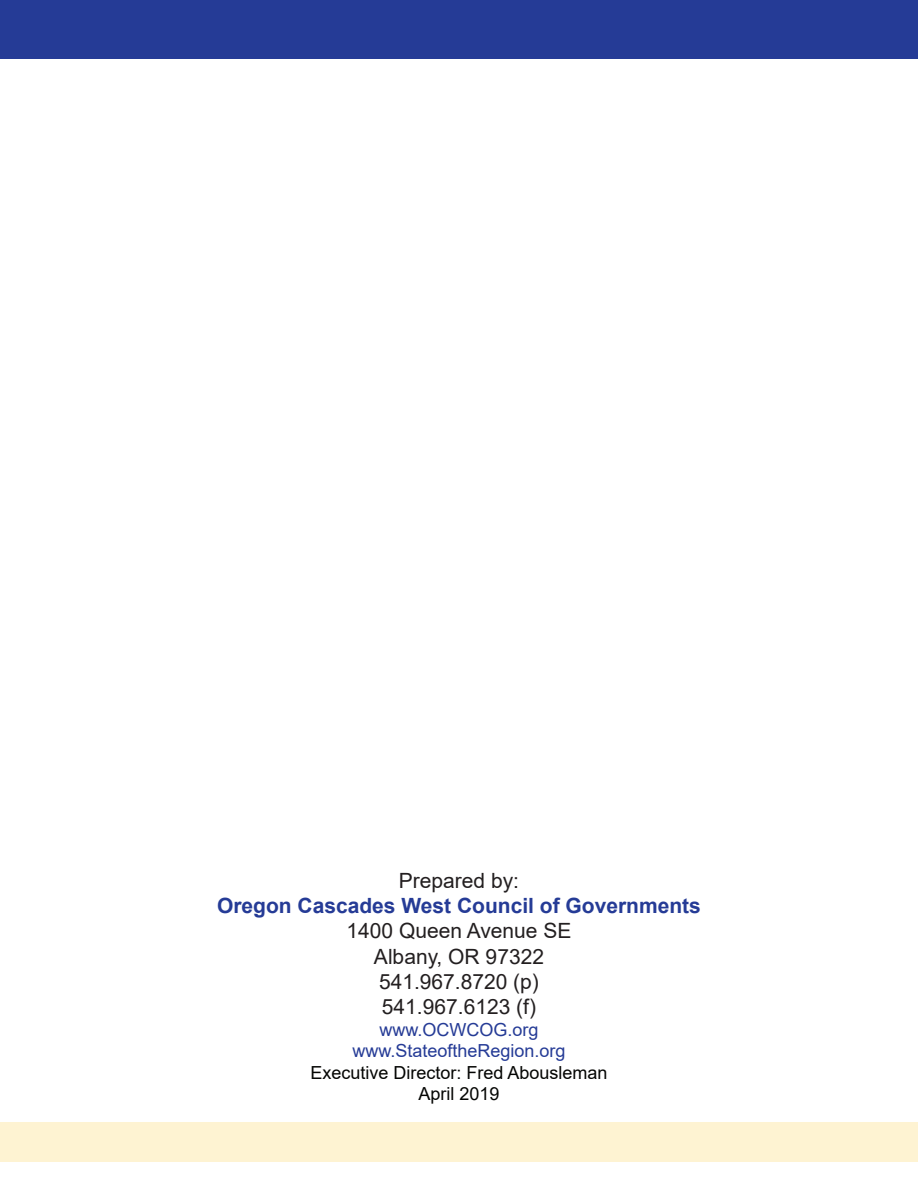
<style>
.page{position:relative;width:918px;height:1188px;background:#fff}
.page>*{position:absolute;margin:0;border:0;box-sizing:border-box;transform-origin:0 0}
.t1{font:21px/25.2px "Arial";color:#231f20;text-align:center}
.t2{font:700 21px "Arial";color:#253b96}
.t3{font:18px/21.6px "Arial";color:#040503;text-align:center}
.t4{font:18px/21.6px "Arial";color:#253b96;text-align:center}
</style>
<div class="page">
<div style="left:0;top:1122px;width:918px;height:40px;background:#fef3d2"></div>
<div style="left:0;top:0;width:918px;height:59px;background:#253b96"></div>
<p class="t1" style="left:399px;top:868px;width:122px">Prepared by:</p>
<p class="t2" style="left:217px;top:891px;width:485px">Oregon Cascades West Council of Governments</p>
<p class="t1" style="left:347px;top:918px;width:226px">1400 Queen Avenue SE<br>Albany, OR 97322<br>541.967.8720 (p)<br>541.967.6123 (f)</p>
<p class="t4" style="left:352px;top:1018px;width:215px">www.OCWCOG.org www.StateoftheRegion.org</p>
<p class="t3" style="left:310px;top:1062px;width:299px">Executive Director: Fred Abousleman<br>April 2019</p>
</div>
